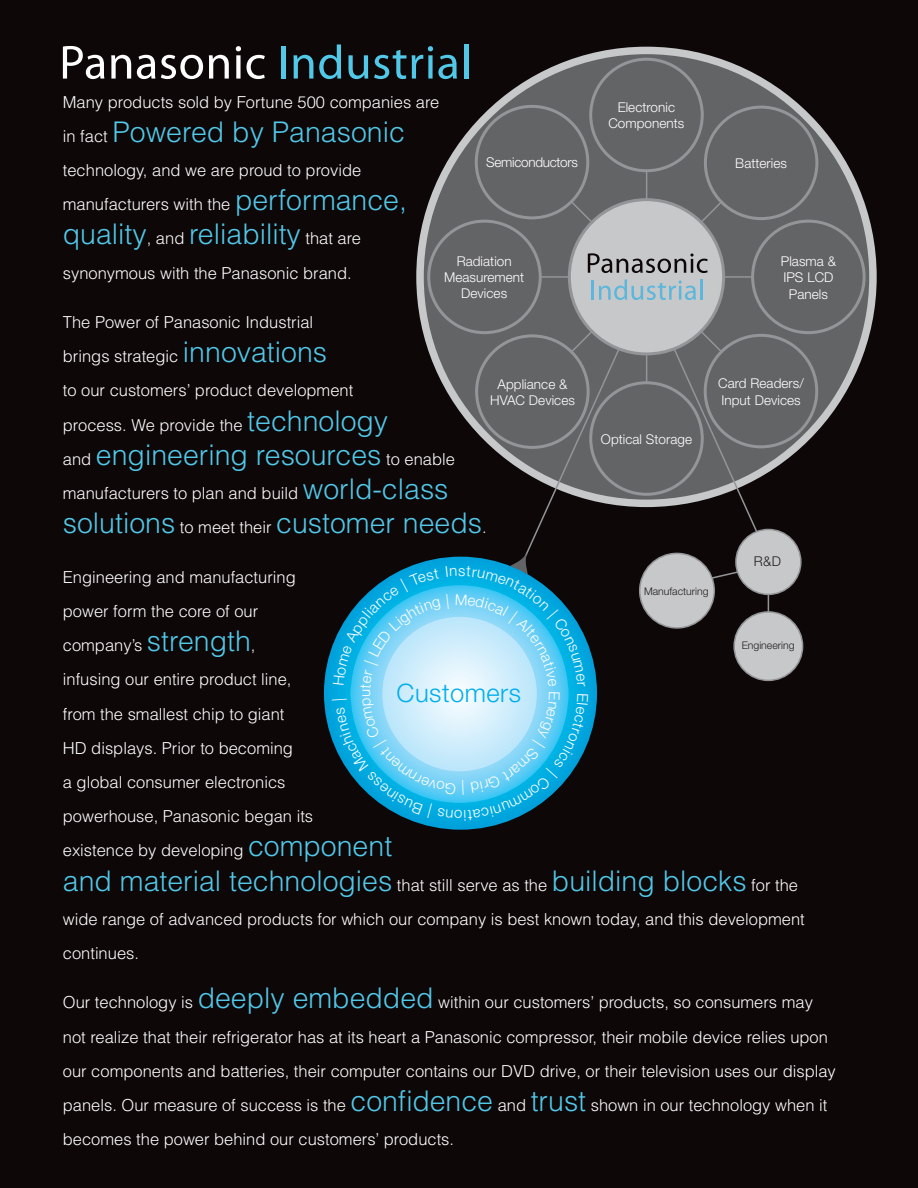
<style>
.page{position:relative;width:918px;height:1188px;background:#0e0708}
.page>*{position:absolute;margin:0;border:0;box-sizing:border-box;transform-origin:0 0}
.t1{font:300 28.5px "Helvetica";color:#51c8e8}
.t2{font:300 25.5px "Helvetica Neue";letter-spacing:.02em;color:#00aeef}
.t3{font:300 16.5px/34.2px "Helvetica";color:#fff}
.t4{font:300 13.5px/16.2px "Helvetica Neue";letter-spacing:.005em;color:#fff;text-align:center}
.t5{font:300 13.5px "Helvetica Neue";letter-spacing:-.02em;color:#fff}
.t6{font:300 13.5px "Helvetica Neue";color:#231f20}
.t7{font:300 10.5px "Helvetica Neue";color:#231f20}
.s1{font-size:16.5px;color:#fff}
.s2{font-size:28.5px;color:#51c8e8}
</style>
<div class="page">
<div style="left:420px;top:50px;width:453px;height:453px;background:#636466;border-radius:50%"></div>
<hr style="left:646px;top:171px;width:1px;height:212px;background:#939598">
<div style="left:475px;top:105px;width:114px;height:114px;border:3px solid #939598;border-radius:50%"></div>
<div style="left:751px;top:220px;width:115px;height:114px;border:3px solid #939598;border-radius:50%"></div>
<div style="left:704px;top:106px;width:114px;height:114px;border:3px solid #939598;border-radius:50%"></div>
<div style="left:589px;top:58px;width:115px;height:114px;border:3px solid #939598;border-radius:50%"></div>
<div style="left:736px;top:529px;width:65px;height:65px;background:#c6c8ca;border-radius:50%"></div>
<div style="left:735px;top:529px;width:67px;height:66px;border:2px solid #939598;border-radius:50%"></div>
<div style="left:734px;top:612px;width:69px;height:68px;background:#c6c8ca;border-radius:50%"></div>
<div style="left:733px;top:611px;width:70px;height:70px;border:2px solid #939598;border-radius:50%"></div>
<svg style="left:768px;top:594px;width:1px;height:18px"></svg>
<svg style="left:63px;top:46px;width:41px;height:33px"></svg>
<svg style="left:111px;top:55px;width:20px;height:24px"></svg>
<svg style="left:137px;top:55px;width:18px;height:24px"></svg>
<svg style="left:161px;top:55px;width:42px;height:24px"></svg>
<svg style="left:209px;top:55px;width:20px;height:24px"></svg>
<svg style="left:236px;top:46px;width:29px;height:33px"></svg>
<hr style="left:281px;top:46px;width:4px;height:33px;background:#51c8e8">
<svg style="left:293px;top:55px;width:20px;height:24px"></svg>
<svg style="left:319px;top:44px;width:22px;height:35px"></svg>
<svg style="left:348px;top:55px;width:20px;height:24px"></svg>
<svg style="left:374px;top:50px;width:32px;height:29px"></svg>
<svg style="left:412px;top:46px;width:45px;height:33px"></svg>
<hr style="left:464px;top:44px;width:4px;height:35px;background:#51c8e8">
<svg style="left:332px;top:200px;width:427px;height:621px"></svg>
<p class="t3" style="left:63px;top:86px;width:378px">Many products sold by Fortune 500 companies are</p>
<h1 class="t1" style="left:63px;top:121px;width:344px"><span class="s1">in fact</span> Powered by Panasonic</h1>
<p class="t3" style="left:63px;top:155px;width:346px">technology, and we are proud to provide manufacturers with the <span class="s2">performance,</span></p>
<h1 class="t1" style="left:63px;top:223px;width:300px">quality<span class="s1">, and</span> reliability <span class="s1">that are</span></h1>
<p class="t3" style="left:63px;top:257px;width:290px">synonymous with the Panasonic brand.</p>
<p class="t3" style="left:63px;top:307px;width:327px">The Power of Panasonic Industrial<br>brings strategic <span class="s2">innovations<br></span>to our customers’ product development process. We provide the <span class="s2">technology</span></p>
<h1 class="t1" style="left:63px;top:444px;width:394px"><span class="s1">and</span> engineering resources <span class="s1">to enable</span></h1>
<p class="t3" style="left:63px;top:478px;width:387px">manufacturers to plan and build <span class="s2">world-class</span></p>
<h1 class="t1" style="left:63px;top:512px;width:425px">solutions <span class="s1">to meet their</span> customer needs<span class="s1">.</span></h1>
<p class="t3" style="left:63px;top:561px;width:331px">Engineering and manufacturing<br>power form the core of our<br>company’s <span class="s2">strength</span>,<br>infusing our entire product line,<br>from the smallest chip to giant<br>HD displays. Prior to becoming<br>a global consumer electronics<br>powerhouse, Panasonic began its<br>existence by developing <span class="s2">component</span></p>
<h1 class="t1" style="left:63px;top:869px;width:737px">and material technologies <span class="s1">that still serve as the</span> building blocks <span class="s1">for the</span></h1>
<p class="t3" style="left:63px;top:903px;width:743px">wide range of advanced products for which our company is best known today, and this development continues.</p>
<p class="t3" style="left:63px;top:987px;width:775px">Our technology is <span class="s2">deeply embedded</span> within our customers’ products, so consumers may not realize that their refrigerator has at its heart a Panasonic compressor, their mobile device relies upon our components and batteries, their computer contains our DVD drive, or their television uses our display panels. Our measure of success is the <span class="s2">confidence</span> and <span class="s2">trust</span> shown in our technology when it becomes the power behind our customers’ products.</p>
<p class="t4" style="left:608px;top:100px;width:78px">Electronic<br>Components</p>
<p class="t5" style="left:486px;top:157px;width:93px">Semiconductors</p>
<p class="t4" style="left:735px;top:156px;width:53px">Batteries</p>
<p class="t4" style="left:444px;top:254px;width:82px">Radiation<br>Measurement<br>Devices</p>
<p class="t4" style="left:781px;top:254px;width:57px">Plasma &amp;<br>IPS LCD<br>Panels</p>
<p class="t4" style="left:718px;top:376px;width:87px;text-align:left">Card Readers/<br>Input Devices</p>
<p class="t4" style="left:490px;top:377px;width:86px">Appliance &amp;<br>HVAC Devices</p>
<p class="t4" style="left:601px;top:432px;width:93px">Optical Storage</p>
<p class="t6" style="left:754px;top:556px;width:29px">R&amp;D</p>
<p class="t7" style="left:644px;top:586px;width:66px">Manufacturing</p>
<p class="t7" style="left:742px;top:641px;width:54px">Engineering</p>
<h2 class="t2" style="left:397px;top:682px;width:126px">Customers</h2>
</div>
